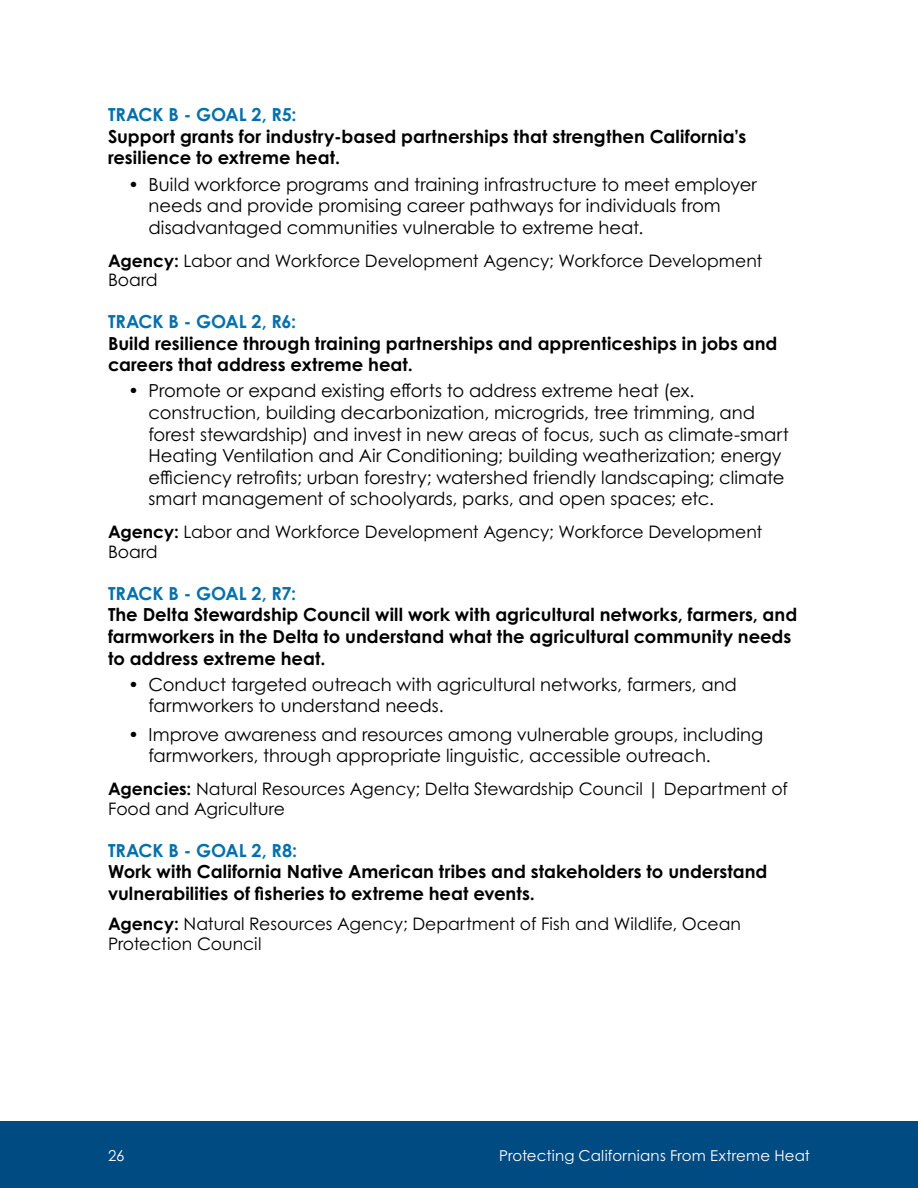
<style>
.page{position:relative;width:918px;height:1188px;background:#fff}
.page>*{position:absolute;margin:0;border:0;box-sizing:border-box;transform-origin:0 0}
.t1{font:18px/21.6px "Century Gothic Pro";color:#000}
.Header_4{font:700 18px/21.6px "Century Gothic Pro";color:#000}
.Agency{font:17.25px/19.5px "Century Gothic Pro";color:#000}
.t2{font:15px "Century Gothic Pro";letter-spacing:.015em;color:#fff}
.s1{color:#0370ab}
.s2{font-weight:700}
</style>
<div class="page">
<div style="left:0;top:1121px;width:918px;height:67px;background:#014b83"></div>
<h5 class="Header_4" style="left:108px;top:104px;width:640px"><span class="s1">TRACK B - GOAL 2, R5:<br></span>Support grants for industry-based partnerships that strengthen California’s resilience to extreme heat.</h5>
<p class="t1" style="left:148px;top:173px;width:610px;text-indent:-20px">• Build workforce programs and training infrastructure to meet employer needs and provide promising career pathways for individuals from disadvantaged communities vulnerable to extreme heat.</p>
<p class="Agency" style="left:108px;top:251px;width:656px"><span class="s2">Agency:</span> Labor and Workforce Development Agency; Workforce Development<br>Board</p>
<h5 class="Header_4" style="left:108px;top:311px;width:671px"><span class="s1">TRACK B - GOAL 2, R6:<br></span>Build resilience through training partnerships and apprenticeships in jobs and careers that address extreme heat.</h5>
<p class="t1" style="left:148px;top:380px;width:642px;text-indent:-20px">• Promote or expand existing efforts to address extreme heat (ex. construction, building decarbonization, microgrids, tree trimming, and forest stewardship) and invest in new areas of focus, such as climate-smart Heating Ventilation and Air Conditioning; building weatherization; energy efficiency retrofits; urban forestry; watershed friendly landscaping; climate smart management of schoolyards, parks, and open spaces; etc.</p>
<p class="Agency" style="left:108px;top:522px;width:656px"><span class="s2">Agency:</span> Labor and Workforce Development Agency; Workforce Development<br>Board</p>
<h5 class="Header_4" style="left:108px;top:582px;width:691px"><span class="s1">TRACK B - GOAL 2, R7:<br></span>The Delta Stewardship Council will work with agricultural networks, farmers, and farmworkers in the Delta to understand what the agricultural community needs to address extreme heat.</h5>
<p class="t1" style="left:148px;top:673px;width:590px;text-indent:-20px">• Conduct targeted outreach with agricultural networks, farmers, and farmworkers to understand needs.</p>
<p class="t1" style="left:148px;top:723px;width:616px;text-indent:-20px">• Improve awareness and resources among vulnerable groups, including farmworkers, through appropriate linguistic, accessible outreach.</p>
<p class="Agency" style="left:108px;top:779px;width:681px"><span class="s2">Agencies:</span> Natural Resources Agency; Delta Stewardship Council | Department of<br>Food and Agriculture</p>
<h5 class="Header_4" style="left:108px;top:839px;width:661px"><span class="s1">TRACK B - GOAL 2, R8:<br></span>Work with California Native American tribes and stakeholders to understand vulnerabilities of fisheries to extreme heat events.</h5>
<p class="Agency" style="left:108px;top:914px;width:635px"><span class="s2">Agency:</span> Natural Resources Agency; Department of Fish and Wildlife, Ocean<br>Protection Council</p>
<p class="t2" style="left:108px;top:1147px;width:18px">26</p>
<p class="t2" style="left:499px;top:1147px;width:312px">Protecting Californians From Extreme Heat</p>
</div>
